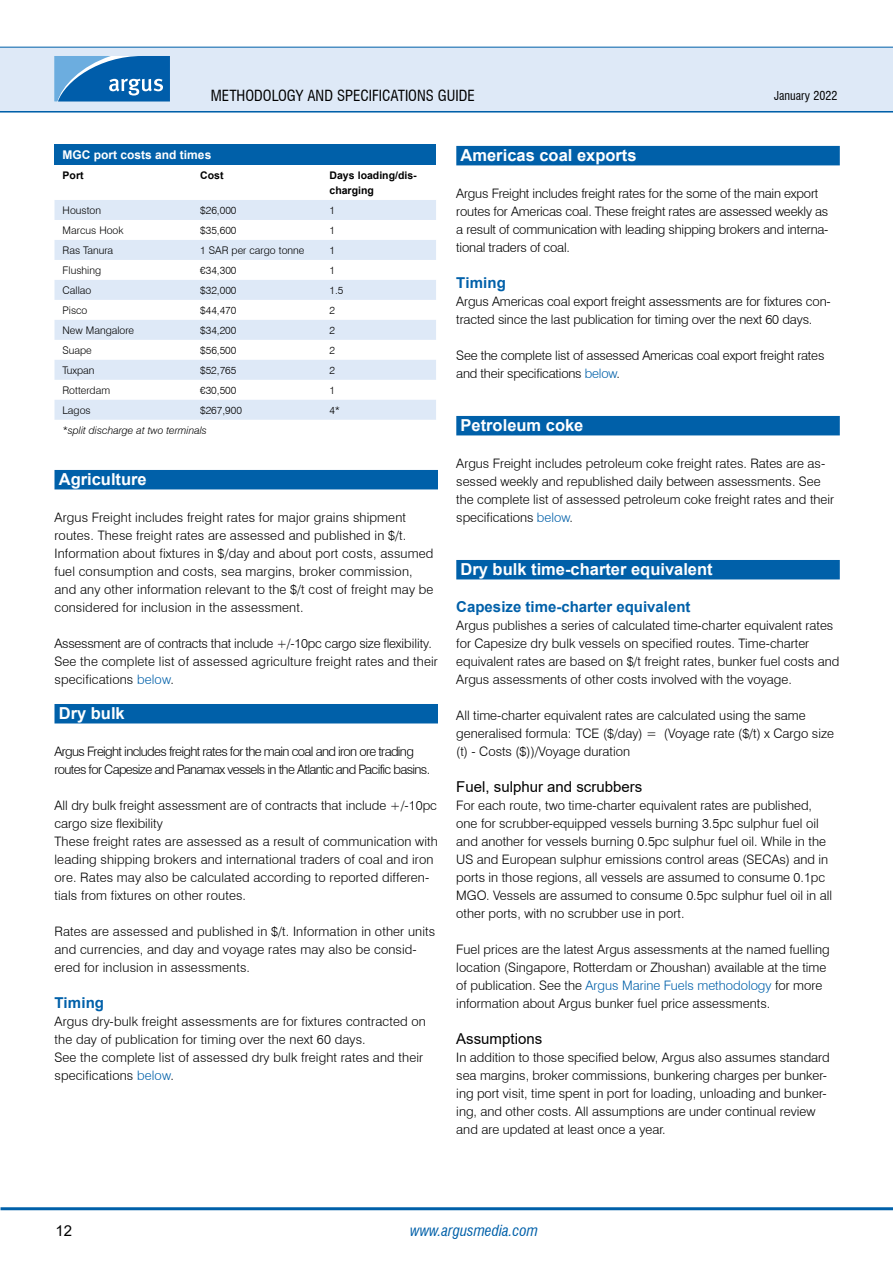
<style>
.page{position:relative;width:893px;height:1263px;background:#fff}
.page>*{position:absolute;margin:0;border:0;box-sizing:border-box;transform-origin:0 0}
.t1{font:700 16.5px "Arial";color:#fff}
.t2{font:700 15px "Arial";color:#0060a9}
.t3{font:15px "Arial";color:#000}
.t4{font:condensed 15px "Swiss 721 BT";color:#000}
.t5{font:italic condensed 15px "Swiss 721 BT";color:#0060a9}
.t6{font:300 13.05px/18px "Swiss 721 BT";color:#000}
.t7{font:300 13.05px/18px "Swiss 721 BT";letter-spacing:-.05em;color:#000}
.t8{font:700 12px "Arial";color:#fff}
.t9{font:condensed 12px "Swiss 721 BT";color:#000}
.t10{font:300 10.5px "Swiss 721 BT";color:#000}
.t11{font:700 10.5px/15px "Arial";color:#000}
.t12{font:italic 300 10.5px "Swiss 721 BT";color:#000}
.s1{color:#0060a9}
</style>
<div class="page">
<hr style="left:0;top:110px;width:893px;height:3px;background:#0060a9">
<div style="left:0;top:47px;width:893px;height:64px;background:#dee9f7"></div>
<hr style="left:0;top:47px;width:893px;height:1px;background:#0060a9">
<svg style="left:54px;top:56px;width:116px;height:46px;background:#327ebd"></svg>
<hr style="left:1px;top:1207px;width:892px;height:3px;background:#0060a9">
<div style="left:55px;top:470px;width:383px;height:19px;background:#0060a9"></div>
<div style="left:55px;top:704px;width:383px;height:19px;background:#0060a9"></div>
<div style="left:55px;top:145px;width:381px;height:20px;background:#0060a9"></div>
<svg style="left:55px;top:200px;width:381px;height:220px;fill:#dee9f7"></svg>
<div style="left:456px;top:146px;width:384px;height:19px;background:#0060a9"></div>
<div style="left:456px;top:416px;width:384px;height:19px;background:#0060a9"></div>
<div style="left:456px;top:560px;width:384px;height:19px;background:#0060a9"></div>
<p class="t4" style="left:211px;top:86px;width:265px">METHODOLOGY AND SPECIFICATIONS GUIDE</p>
<p class="t9" style="left:774px;top:88px;width:65px">JANUARY 2022</p>
<p class="t8" style="left:63px;top:147px;width:150px">MGC port costs and times</p>
<p class="t11" style="left:63px;top:168px;width:22px">Port</p>
<p class="t11" style="left:200px;top:168px;width:25px">Cost</p>
<p class="t11" style="left:329px;top:168px;width:89px">Days loading/dis&shy;charging</p>
<p class="t10" style="left:63px;top:204px;width:40px">Houston</p>
<p class="t10" style="left:200px;top:204px;width:38px">$26,000</p>
<p class="t10" style="left:329px;top:204px;width:7px">1</p>
<p class="t10" style="left:63px;top:224px;width:62px">Marcus Hook</p>
<p class="t10" style="left:200px;top:224px;width:38px">$35,600</p>
<p class="t10" style="left:329px;top:224px;width:7px">1</p>
<p class="t10" style="left:63px;top:244px;width:52px">Ras Tanura</p>
<p class="t10" style="left:200px;top:244px;width:106px">1 SAR per cargo tonne</p>
<p class="t10" style="left:329px;top:244px;width:7px">1</p>
<p class="t10" style="left:63px;top:264px;width:40px">Flushing</p>
<p class="t10" style="left:200px;top:264px;width:38px">€34,300</p>
<p class="t10" style="left:329px;top:264px;width:7px">1</p>
<p class="t10" style="left:63px;top:284px;width:30px">Callao</p>
<p class="t10" style="left:200px;top:284px;width:38px">$32,000</p>
<p class="t10" style="left:329px;top:284px;width:15px">1.5</p>
<p class="t10" style="left:63px;top:304px;width:26px">Pisco</p>
<p class="t10" style="left:200px;top:304px;width:38px">$44,470</p>
<p class="t10" style="left:329px;top:304px;width:7px">2</p>
<p class="t10" style="left:63px;top:324px;width:73px">New Mangalore</p>
<p class="t10" style="left:200px;top:324px;width:38px">$34,200</p>
<p class="t10" style="left:329px;top:324px;width:7px">2</p>
<p class="t10" style="left:63px;top:344px;width:31px">Suape</p>
<p class="t10" style="left:200px;top:344px;width:38px">$56,500</p>
<p class="t10" style="left:329px;top:344px;width:7px">2</p>
<p class="t10" style="left:63px;top:364px;width:33px">Tuxpan</p>
<p class="t10" style="left:200px;top:364px;width:38px">$52,765</p>
<p class="t10" style="left:329px;top:364px;width:7px">2</p>
<p class="t10" style="left:63px;top:384px;width:49px">Rotterdam</p>
<p class="t10" style="left:200px;top:384px;width:38px">€30,500</p>
<p class="t10" style="left:329px;top:384px;width:7px">1</p>
<p class="t10" style="left:63px;top:404px;width:30px">Lagos</p>
<p class="t10" style="left:200px;top:404px;width:43px">$267,900</p>
<p class="t10" style="left:329px;top:404px;width:12px">4*</p>
<p class="t12" style="left:63px;top:424px;width:146px">*split discharge at two terminals</p>
<p class="t1" style="left:59px;top:468px;width:90px">Agriculture</p>
<p class="t6" style="left:55px;top:508px;width:380px">Argus Freight includes freight rates for major grains shipment routes. These freight rates are assessed and published in $/t.<br>Information about fixtures in $/day and about port costs, assumed fuel consumption and costs, sea margins, broker commission, and any other information relevant to the $/t cost of freight may be considered for inclusion in the assessment.</p>
<p class="t6" style="left:55px;top:634px;width:385px">Assessment are of contracts that include +/-10pc cargo size flexibility.<br>See the complete list of assessed agriculture freight rates and their specifications <span class="s1">below</span>.</p>
<p class="t1" style="left:59px;top:702px;width:68px">Dry bulk</p>
<p class="t7" style="left:55px;top:742px;width:377px">Argus Freight includes freight rates for the main coal and iron ore trading routes for Capesize and Panamax vessels in the Atlantic and Pacific basins.</p>
<p class="t6" style="left:55px;top:796px;width:385px">All dry bulk freight assessment are of contracts that include +/-10pc cargo size flexibility<br>These freight rates are assessed as a result of communication with leading shipping brokers and international traders of coal and iron ore. Rates may also be calculated according to reported differen&shy;tials from fixtures on other routes.</p>
<p class="t6" style="left:55px;top:922px;width:382px">Rates are assessed and published in $/t. Information in other units and currencies, and day and voyage rates may also be consid&shy;ered for inclusion in assessments.</p>
<p class="t2" style="left:55px;top:992px;width:51px">Timing</p>
<p class="t6" style="left:55px;top:1012px;width:373px">Argus dry-bulk freight assessments are for fixtures contracted on the day of publication for timing over the next 60 days.<br>See the complete list of assessed dry bulk freight rates and their specifications <span class="s1">below</span>.</p>
<p class="t1" style="left:461px;top:144px;width:178px">Americas coal exports</p>
<p class="t6" style="left:456px;top:184px;width:374px">Argus Freight includes freight rates for the some of the main export routes for Americas coal. These freight rates are assessed weekly as a result of communication with leading shipping brokers and interna&shy;tional traders of coal.</p>
<p class="t2" style="left:456px;top:272px;width:51px">Timing</p>
<p class="t6" style="left:456px;top:292px;width:376px">Argus Americas coal export freight assessments are for fixtures con&shy;tracted since the last publication for timing over the next 60 days.</p>
<p class="t6" style="left:456px;top:346px;width:370px">See the complete list of assessed Americas coal export freight rates and their specifications <span class="s1">below</span>.</p>
<p class="t1" style="left:461px;top:414px;width:124px">Petroleum coke</p>
<p class="t6" style="left:456px;top:454px;width:379px">Argus Freight includes petroleum coke freight rates. Rates are as&shy;sessed weekly and republished daily between assessments. See the complete list of assessed petroleum coke freight rates and their specifications <span class="s1">below</span>.</p>
<p class="t1" style="left:461px;top:558px;width:254px">Dry bulk time-charter equivalent</p>
<p class="t2" style="left:456px;top:596px;width:236px">Capesize time-charter equivalent</p>
<p class="t6" style="left:456px;top:616px;width:385px">Argus publishes a series of calculated time-charter equivalent rates for Capesize dry bulk vessels on specified routes. Time-charter equivalent rates are based on $/t freight rates, bunker fuel costs and Argus assessments of other costs involved with the voyage.</p>
<p class="t6" style="left:456px;top:706px;width:379px">All time-charter equivalent rates are calculated using the same generalised formula: TCE ($/day) = (Voyage rate ($/t) x Cargo size (t) - Costs ($))/Voyage duration</p>
<p class="t3" style="left:456px;top:776px;width:187px">Fuel, sulphur and scrubbers</p>
<p class="t6" style="left:456px;top:796px;width:377px">For each route, two time-charter equivalent rates are published, one for scrubber-equipped vessels burning 3.5pc sulphur fuel oil and another for vessels burning 0.5pc sulphur fuel oil. While in the US and European sulphur emissions control areas (SECAs) and in ports in those regions, all vessels are assumed to consume 0.1pc MGO. Vessels are assumed to consume 0.5pc sulphur fuel oil in all other ports, with no scrubber use in port.</p>
<p class="t6" style="left:456px;top:940px;width:375px">Fuel prices are the latest Argus assessments at the named fuelling location (Singapore, Rotterdam or Zhoushan) available at the time of publication. See the <span class="s1">Argus Marine Fuels methodology</span> for more information about Argus bunker fuel price assessments.</p>
<p class="t3" style="left:456px;top:1028px;width:87px">Assumptions</p>
<p class="t6" style="left:456px;top:1048px;width:375px">In addition to those specified below, Argus also assumes standard sea margins, broker commissions, bunkering charges per bunker&shy;ing port visit, time spent in port for loading, unloading and bunker&shy;ing, and other costs. All assumptions are under continual review and are updated at least once a year.</p>
<p class="t3" style="left:55px;top:1220px;width:18px">12</p>
<p class="t5" style="left:410px;top:1221px;width:129px">www.argusmedia.com</p>
</div>
